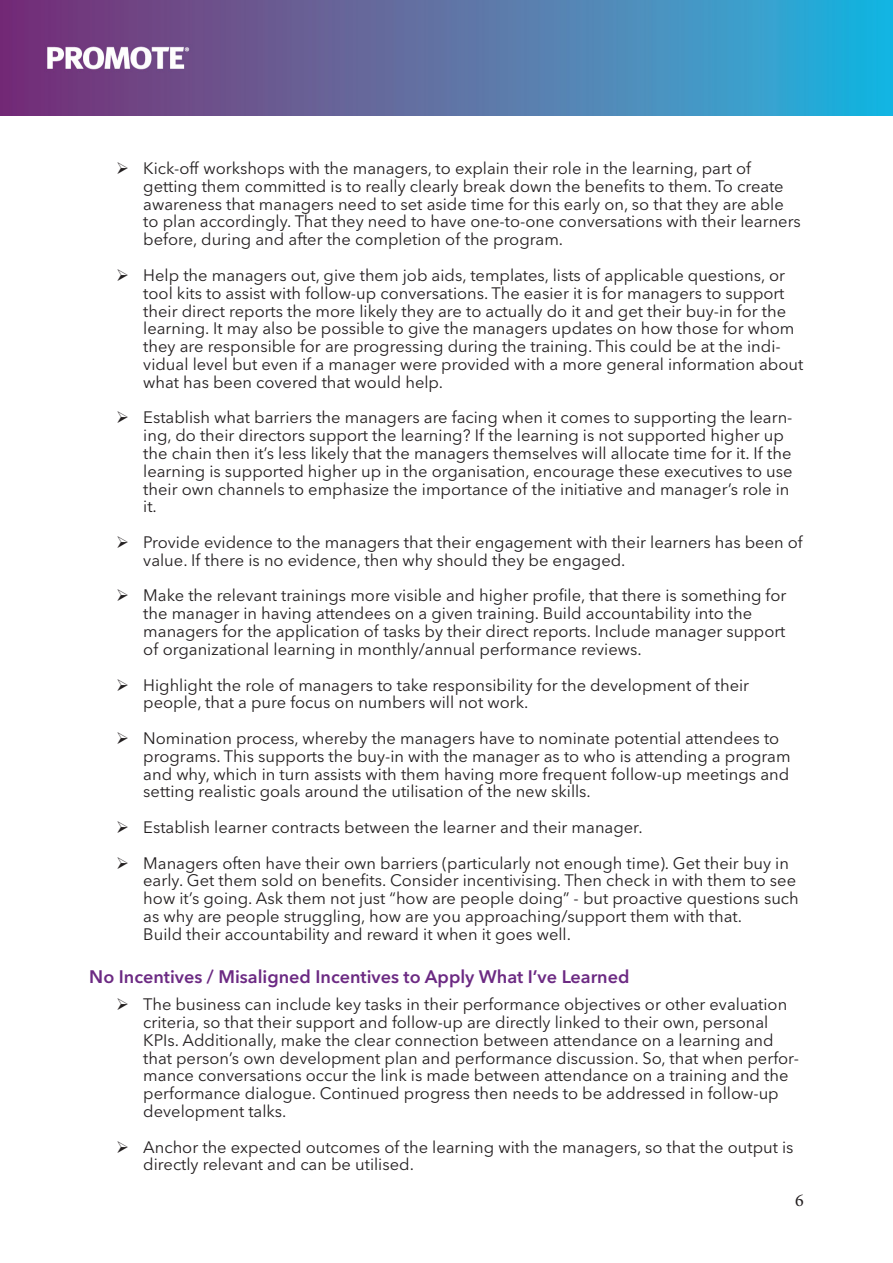
<style>
.page{position:relative;width:893px;height:1263px;background:#fff}
.page>*{position:absolute;margin:0;border:0;box-sizing:border-box;transform-origin:0 0}
.Heading_3{font:600 18px "Avenir Next LT Pro";color:#6c2a83}
.t1{font:18px "Minion Pro";color:#231f20}
.t2{font:16.5px/17.9px "Avenir Next LT Pro";color:#231f20}
</style>
<div class="page">
<img style="left:0;top:0;width:893px;height:116px">
<p class="t2" style="left:143px;top:159px;width:659px;text-indent:-27px">➢ Kick-off workshops with the managers, to explain their role in the learning, part of getting them committed is to really clearly break down the benefits to them. To create awareness that managers need to set aside time for this early on, so that they are able to plan accordingly. That they need to have one-to-one conversations with their learners before, during and after the completion of the program.</p>
<p class="t2" style="left:143px;top:266px;width:662px;text-indent:-27px">➢ Help the managers out, give them job aids, templates, lists of applicable questions, or tool kits to assist with follow-up conversations. The easier it is for managers to support their direct reports the more likely they are to actually do it and get their buy-in for the learning. It may also be possible to give the managers updates on how those for whom they are responsible for are progressing during the training. This could be at the indi&shy;vidual level but even if a manager were provided with a more general information about what has been covered that would help.</p>
<p class="t2" style="left:143px;top:409px;width:651px;text-indent:-27px">➢ Establish what barriers the managers are facing when it comes to supporting the learn&shy;ing, do their directors support the learning? If the learning is not supported higher up the chain then it’s less likely that the managers themselves will allocate time for it. If the learning is supported higher up in the organisation, encourage these executives to use their own channels to emphasize the importance of the initiative and manager’s role in it.</p>
<p class="t2" style="left:143px;top:533px;width:661px;text-indent:-27px">➢ Provide evidence to the managers that their engagement with their learners has been of value. If there is no evidence, then why should they be engaged.</p>
<p class="t2" style="left:143px;top:587px;width:645px;text-indent:-27px">➢ Make the relevant trainings more visible and higher profile, that there is something for the manager in having attendees on a given training. Build accountability into the managers for the application of tasks by their direct reports. Include manager support of organizational learning in monthly/annual performance reviews.</p>
<p class="t2" style="left:143px;top:676px;width:607px;text-indent:-27px">➢ Highlight the role of managers to take responsibility for the development of their people, that a pure focus on numbers will not work.</p>
<p class="t2" style="left:143px;top:729px;width:649px;text-indent:-27px">➢ Nomination process, whereby the managers have to nominate potential attendees to programs. This supports the buy-in with the manager as to who is attending a program and why, which in turn assists with them having more frequent follow-up meetings and setting realistic goals around the utilisation of the new skills.</p>
<p class="t2" style="left:116px;top:818px;width:528px">➢ Establish learner contracts between the learner and their manager.</p>
<p class="t2" style="left:143px;top:854px;width:657px;text-indent:-27px">➢ Managers often have their own barriers (particularly not enough time). Get their buy in early. Get them sold on benefits. Consider incentivising. Then check in with them to see how it’s going. Ask them not just “how are people doing” - but proactive questions such as why are people struggling, how are you approaching/support them with that.<br>Build their accountability and reward it when it goes well.</p>
<p class="Heading_3" style="left:89px;top:966px;width:542px">No Incentives / Misaligned Incentives to Apply What I’ve Learned</p>
<p class="t2" style="left:143px;top:995px;width:657px;text-indent:-27px">➢ The business can include key tasks in their performance objectives or other evaluation criteria, so that their support and follow-up are directly linked to their own, personal KPIs. Additionally, make the clear connection between attendance on a learning and that person’s own development plan and performance discussion. So, that when perfor&shy;mance conversations occur the link is made between attendance on a training and the performance dialogue. Continued progress then needs to be addressed in follow-up development talks.</p>
<p class="t2" style="left:143px;top:1138px;width:652px;text-indent:-27px">➢ Anchor the expected outcomes of the learning with the managers, so that the output is directly relevant and can be utilised.</p>
<p class="t1" style="left:795px;top:1188px;width:10px">6</p>
</div>
